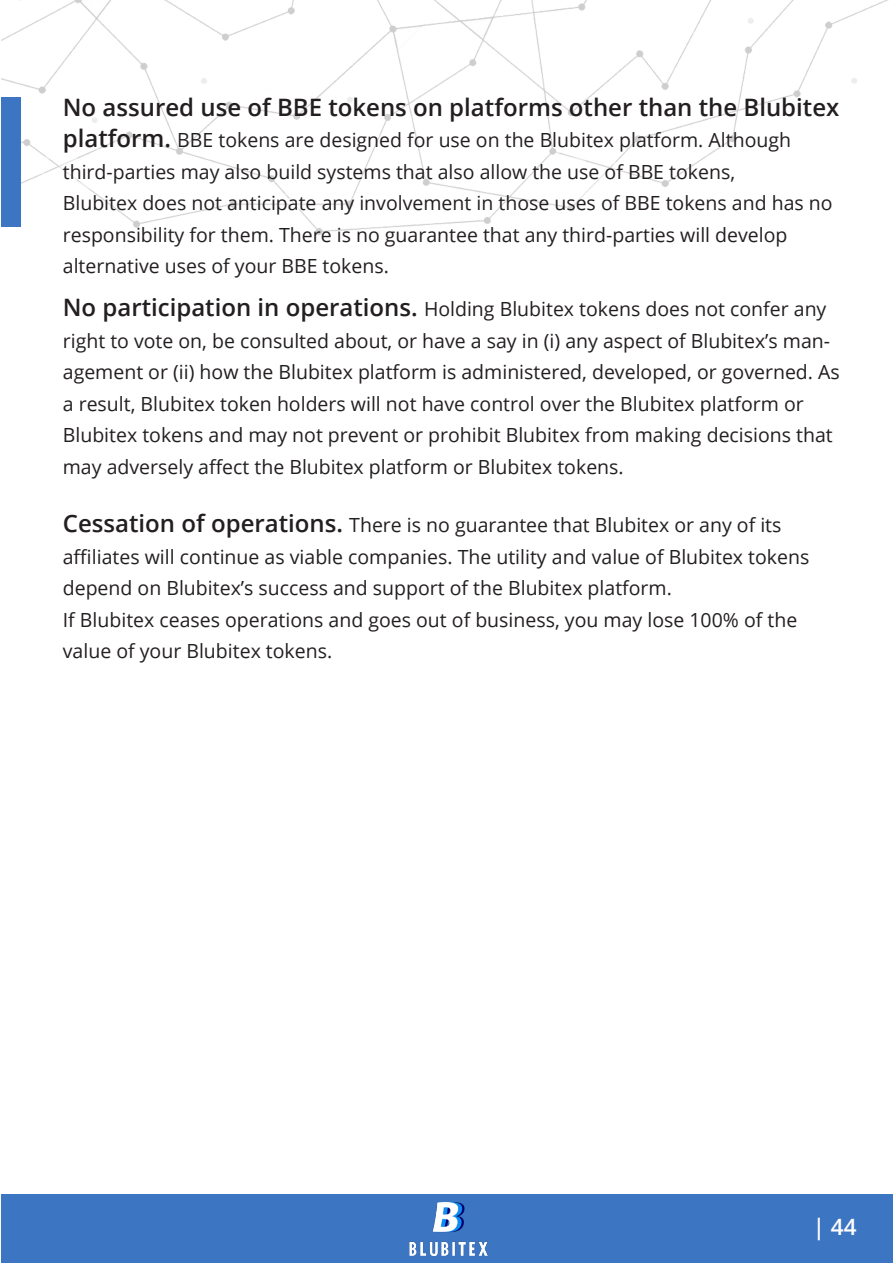
<style>
.page{position:relative;width:893px;height:1263px;background:#fff}
.page>*{position:absolute;margin:0;border:0;box-sizing:border-box;transform-origin:0 0}
.t1{font:600 24px "Open Sans";color:#231f20}
.t2{font:600 22.5px "Open Sans";color:#fff}
.t3{font:19.5px/31.5px "Open Sans";color:#231f20}
.s1{font-weight:600;font-size:24px}
</style>
<div class="page">
<img style="left:1px;top:1px;width:885px;height:234px">
<div style="left:1px;top:97px;width:20px;height:130px;background:#3c75c2"></div>
<div style="left:2px;top:1194px;width:891px;height:69px;background:#3c75c2"></div>
<img style="left:409px;top:1203px;width:79px;height:52px">
<p class="t1" style="left:63px;top:90px;width:778px">No assured use of BBE tokens on platforms other than the Blubitex</p>
<p class="t3" style="left:63px;top:124px;width:771px"><span class="s1">platform.</span> BBE tokens are designed for use on the Blubitex platform. Although third-parties may also build systems that also allow the use of BBE tokens,<br>Blubitex does not anticipate any involvement in those uses of BBE tokens and has no responsibility for them. There is no guarantee that any third-parties will develop alternative uses of your BBE tokens.</p>
<p class="t3" style="left:63px;top:293px;width:778px"><span class="s1">No participation in operations.</span> Holding Blubitex tokens does not confer any right to vote on, be consulted about, or have a say in (i) any aspect of Blubitex’s man&shy;agement or (ii) how the Blubitex platform is administered, developed, or governed. As a result, Blubitex token holders will not have control over the Blubitex platform or Blubitex tokens and may not prevent or prohibit Blubitex from making decisions that may adversely affect the Blubitex platform or Blubitex tokens.</p>
<p class="t3" style="left:63px;top:509px;width:748px"><span class="s1">Cessation of operations.</span> There is no guarantee that Blubitex or any of its affiliates will continue as viable companies. The utility and value of Blubitex tokens depend on Blubitex’s success and support of the Blubitex platform.<br>If Blubitex ceases operations and goes out of business, you may lose 100% of the value of your Blubitex tokens.</p>
<p class="t2" style="left:813px;top:1211px;width:45px">| 44</p>
</div>
